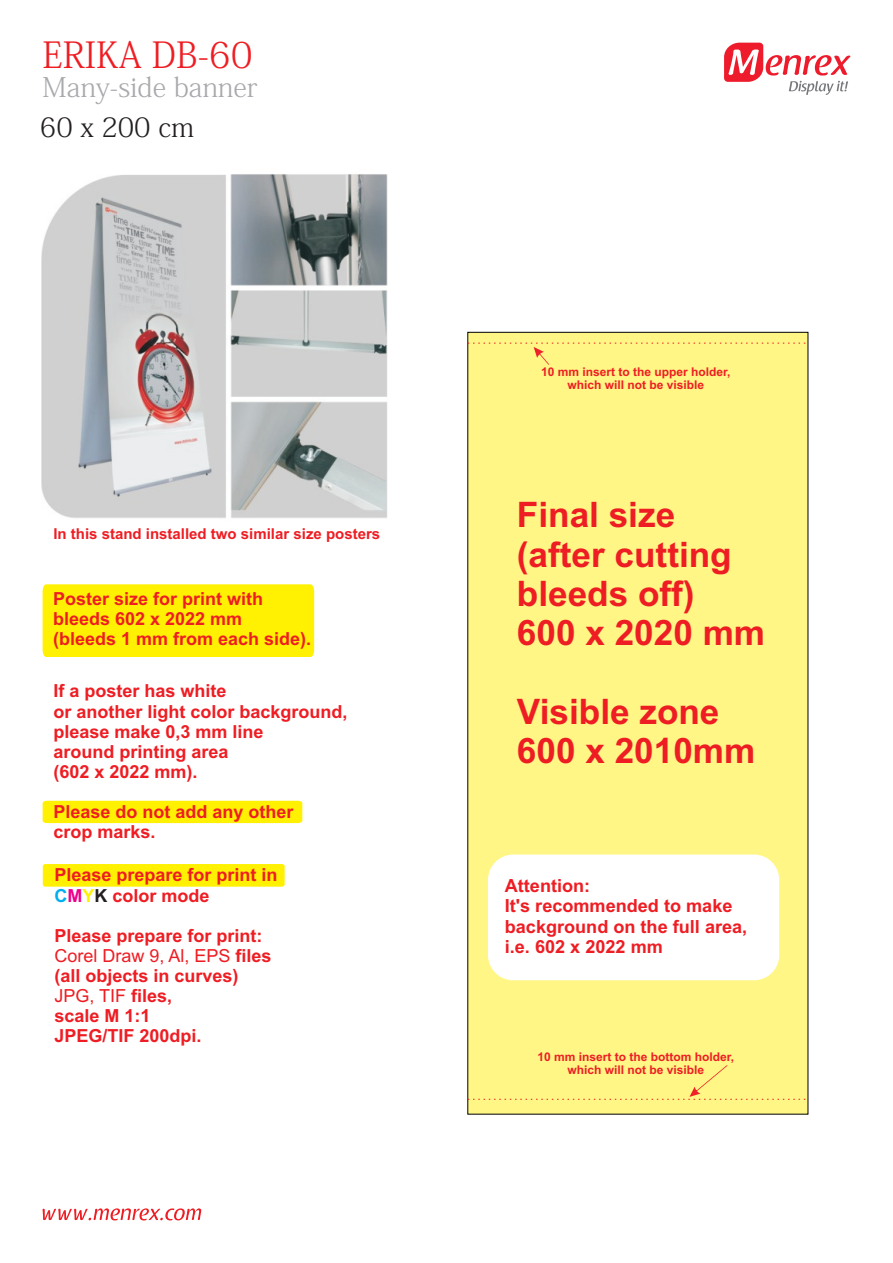
<style>
.page{position:relative;width:893px;height:1263px;background:#fff}
.page>*{position:absolute;margin:0;border:0;box-sizing:border-box;transform-origin:0 0}
.t1{font:36px "Adobe Fangsong Std";color:#ee1d23}
.t2{font:700 35.1px/39.3px "Arial";color:#ee1d23}
.t3{font:27px "Adobe Fangsong Std";color:#a8a9ad}
.t4{font:27px "Adobe Fangsong Std";color:#231f20}
.t5{font:700 18.15px/20.2px "Arial";color:#ee1d23}
.t6{font:700 18px/20.1px "Arial";color:#ee1d23}
.t7{font:700 15px "Arial";color:#ee1d23}
.t8{font:700 12px/13.4px "Arial";color:#ee1d23;text-align:center}
.s1{color:#00aeef}
.s2{color:#ed028c}
.s3{color:#fff101}
.s4{color:#231f20}
.s5{font-weight:400}
</style>
<div class="page">
<div style="left:43px;top:584px;width:271px;height:73px;background:#fff101"></div>
<svg style="left:42px;top:1208px;width:159px;height:12px"></svg>
<div style="left:467px;top:332px;width:342px;height:783px;background:#fff685"></div>
<div style="left:488px;top:854px;width:291px;height:126px;background:#fff;border-radius:25px"></div>
<div style="left:468px;top:343px;width:340px;height:22px;background:#fff685"></div>
<div style="left:468px;top:1065px;width:340px;height:35px;background:#fff685"></div>
<div style="left:43px;top:801px;width:259px;height:22px;background:#fff101"></div>
<div style="left:43px;top:864px;width:242px;height:23px;background:#fff101;border-radius:2px"></div>
<svg style="left:724px;top:43px;width:127px;height:52px"></svg>
<img style="left:41px;top:174px;width:347px;height:344px">
<h1 class="t1" style="left:43px;top:37px;width:212px">ERIKA DB-60</h1>
<h3 class="t3" style="left:43px;top:73px;width:217px">Many-side banner</h3>
<h3 class="t4" style="left:40px;top:113px;width:156px">60 x 200 cm</h3>
<p class="t7" style="left:53px;top:528px;width:328px">In this stand installed two similar size posters</p>
<p class="t6" style="left:53px;top:590px;width:260px">Poster size for print with bleeds 602 x 2022 mm<br>(bleeds 1 mm from each side).</p>
<p class="t6" style="left:53px;top:683px;width:296px">If a poster has white<br>or another light color background, please make 0,3 mm line<br>around printing area<br>(602 x 2022 mm).</p>
<p class="t6" style="left:53px;top:803px;width:242px">Please do not add any other crop marks.</p>
<p class="t6" style="left:54px;top:867px;width:225px">Please prepare for print in<br><span class="s1">C</span><span class="s2">M</span><span class="s3">Y</span><span class="s4">K</span> color mode</p>
<p class="t6" style="left:54px;top:927px;width:219px">Please prepare for print:<br><span class="s5">Corel Draw 9, Al, EPS</span> files (all objects in curves)<br><span class="s5">JPG, TIF</span> files,<br>scale M 1:1<br>JPEG/TIF 200dpi.</p>
<p class="t8" style="left:541px;top:366px;width:191px">10 mm insert to the upper holder, which will not be visible</p>
<h2 class="t2" style="left:517px;top:499px;width:250px">Final size (after cutting bleeds off)<br>600 x 2020 mm</h2>
<h2 class="t2" style="left:517px;top:695px;width:240px">Visible zone<br>600 x 2010mm</h2>
<p class="t5" style="left:505px;top:877px;width:244px">Attention:<br>It's recommended to make background on the full area, i.e. 602 x 2022 mm</p>
<p class="t8" style="left:537px;top:1051px;width:198px">10 mm insert to the bottom holder, which will not be visible</p>
</div>
